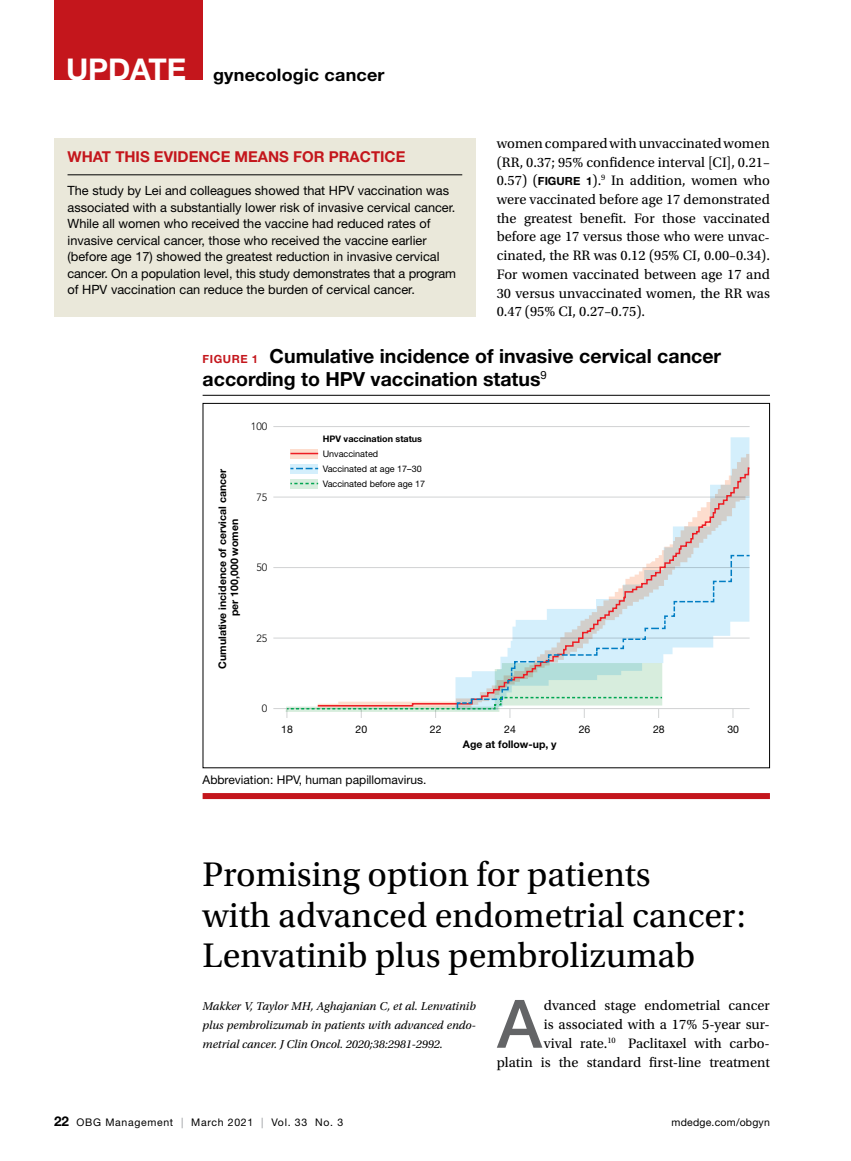
<style>
.page{position:relative;width:851px;height:1161px;background:#fff}
.page>*{position:absolute;margin:0;border:0;box-sizing:border-box;transform-origin:0 0}
.t1{font:500 66.9px "Helvetica Neue LT Std";color:#636466}
.t2{font:36px/40.5px "Utopia Std";color:#000}
.t3{font:700 19.5px/22.5px "Helvetica Neue LT Std";color:#000}
.t4{font:700 17.25px "Helvetica Neue LT Std";letter-spacing:.01em;color:#000;scale:1.04 1}
.t5{font:700 15px "Helvetica Neue LT Std";color:#c4161c}
.t6{font:14.4px/18.8px "Utopia Std";color:#000;text-align:justify}
.t7{font:12.75px/16.5px "Helvetica Neue LT Std";color:#000}
.t8{font:italic 12px/18.8px "Utopia Std";color:#000;text-align:justify}
.t9{font:12px "Helvetica Neue LT Std";color:#000}
.t10{font:700 10.5px/12px "Helvetica Neue LT Std";color:#000;text-align:center}
.t11{font:10.5px "Helvetica Neue LT Std";letter-spacing:.055em;color:#000}
.t12{font:10.5px "Helvetica Neue LT Std";letter-spacing:.02em;color:#000}
.t13{font:300 10.5px "Avenir LT Std";color:#000}
.t14{font:9px/15px "Helvetica Neue LT Std";color:#000}
.t15{font:700 9px "Helvetica Neue LT Std";color:#000}
.s1{font-size:30px;color:#fff}
.s2{font-family:"Helvetica Neue LT Std";font-weight:700;font-size:11.25px}
.s3{font-size:11.25px;color:#c4161c}
.s4{font-weight:700;font-size:13.5px}
.s5{color:#939598}
</style>
<div class="page">
<div style="left:54px;top:0;width:148px;height:80px;background:#c4161c"></div>
<div style="left:54px;top:138px;width:422px;height:178px;background:#eae8da"></div>
<hr style="left:68px;top:175px;width:394px;height:1px;background:#000">
<hr style="left:202px;top:395px;width:568px;height:1px;background:#000">
<hr style="left:273px;top:426px;width:476px;height:1px;background:#d1d3d4">
<hr style="left:273px;top:497px;width:476px;height:1px;background:#d1d3d4">
<hr style="left:273px;top:567px;width:476px;height:1px;background:#d1d3d4">
<hr style="left:273px;top:638px;width:476px;height:1px;background:#d1d3d4">
<hr style="left:273px;top:708px;width:476px;height:1px;background:#d1d3d4">
<svg style="left:290px;top:449px;width:27px;height:9px"></svg>
<svg style="left:290px;top:464px;width:27px;height:9px"></svg>
<svg style="left:290px;top:479px;width:26px;height:9px"></svg>
<svg style="left:290px;top:453px;width:27px;height:1px"></svg>
<svg style="left:290px;top:468px;width:26px;height:1px"></svg>
<svg style="left:290px;top:483px;width:26px;height:1px"></svg>
<svg style="left:316px;top:467px;width:434px;height:172px"></svg>
<svg style="left:285px;top:554px;width:464px;height:164px"></svg>
<div style="left:202px;top:793px;width:568px;height:6px;background:#c4161c"></div>
<p class="t4" style="left:66px;top:64px;width:307px"><span class="s1">UPDATE</span> gynecologic cancer</p>
<p class="t5" style="left:68px;top:148px;width:339px">WHAT THIS EVIDENCE MEANS FOR PRACTICE</p>
<p class="t7" style="left:68px;top:182px;width:390px">The study by Lei and colleagues showed that HPV vaccination was associated with a substantially lower risk of invasive cervical cancer.<br>While all women who received the vaccine had reduced rates of invasive cervical cancer, those who received the vaccine earlier (before age 17) showed the greatest reduction in invasive cervical cancer. On a population level, this study demonstrates that a program of HPV vaccination can reduce the burden of cervical cancer.</p>
<p class="t6" style="left:496px;top:134px;width:275px">women compared with unvaccinated women (RR, 0.37; 95% confidence interval [CI], 0.21– 0.57) (<span class="s2">FIGURE 1</span>).<sup>9</sup> In addition, women who were vaccinated before age 17 demonstrated the greatest benefit. For those vaccinated before age 17 versus those who were unvac&shy;cinated, the RR was 0.12 (95% CI, 0.00–0.34).<br>For women vaccinated between age 17 and 30 versus unvaccinated women, the RR was 0.47 (95% CI, 0.27–0.75).</p>
<h3 class="t3" style="left:202px;top:345px;width:520px"><span class="s3">FIGURE 1</span> Cumulative incidence of invasive cervical cancer according to HPV vaccination status<sup>9</sup></h3>
<p class="t13" style="left:251px;top:421px;width:18px">100</p>
<p class="t10" style="left:216px;top:669px;width:201px;rotate:-90deg">Cumulative incidence of cervical cancer per 100,000 women</p>
<p class="t13" style="left:256px;top:491px;width:12px">75</p>
<p class="t13" style="left:256px;top:562px;width:12px">50</p>
<p class="t15" style="left:323px;top:433px;width:101px">HPV vaccination status</p>
<p class="t14" style="left:323px;top:446px;width:104px">Unvaccinated<br>Vaccinated at age 17–30<br>Vaccinated before age 17</p>
<p class="t13" style="left:256px;top:632px;width:12px">25</p>
<p class="t13" style="left:262px;top:703px;width:7px">0</p>
<p class="t11" style="left:281px;top:723px;width:13px">18</p>
<p class="t11" style="left:355px;top:723px;width:13px">20</p>
<p class="t11" style="left:430px;top:723px;width:13px">22</p>
<p class="t11" style="left:504px;top:723px;width:13px">24</p>
<p class="t11" style="left:578px;top:723px;width:13px">26</p>
<p class="t11" style="left:653px;top:723px;width:13px">28</p>
<p class="t11" style="left:727px;top:723px;width:13px">30</p>
<p class="t10" style="left:463px;top:738px;width:95px">Age at follow-up, y</p>
<p class="t9" style="left:202px;top:773px;width:225px">Abbreviation: HPV, human papillomavirus.</p>
<h2 class="t2" style="left:202px;top:855px;width:544px">Promising option for patients<br>with advanced endometrial cancer:<br>Lenvatinib plus pembrolizumab</h2>
<p class="t8" style="left:202px;top:997px;width:275px">Makker V, Taylor MH, Aghajanian C, et al. Lenvatinib plus pembrolizumab in patients with advanced endo&shy;metrial cancer. J Clin Oncol. 2020;38:2981-2992.</p>
<h1 class="t1" style="left:497px;top:984px;width:46px">A</h1>
<p class="t6" style="left:496px;top:996px;width:275px;text-align:right">dvanced stage endometrial cancer<br>is associated with a 17% 5-year sur-<br>vival rate.<sup>10</sup> Paclitaxel with carbo-<br>platin is the standard first-line treatment</p>
<p class="t11" style="left:54px;top:1116px;width:291px"><span class="s4">22</span> OBG Management <span class="s5">|</span> March 2021 <span class="s5">|</span> Vol. 33 No. 3</p>
<p class="t12" style="left:671px;top:1116px;width:100px">mdedge.com/obgyn</p>
</div>
